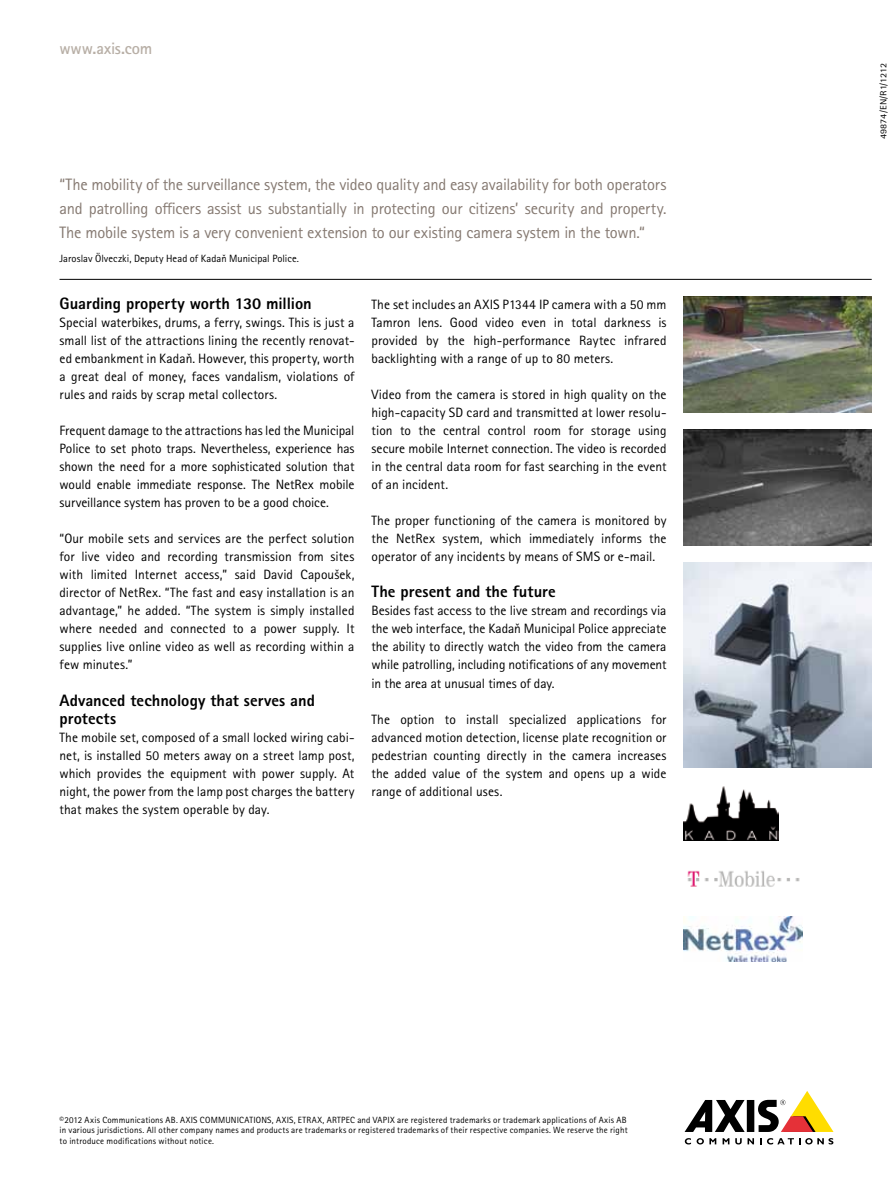
<style>
.page{position:relative;width:893px;height:1191px;background:#fff}
.page>*{position:absolute;margin:0;border:0;box-sizing:border-box;transform-origin:0 0}
.t1{font:16.5px/24px "Rotis Sans Serif Pro";letter-spacing:-.015em;color:#857971;text-align:justify}
.t2{font:800 16.5px/18px "Rotis Sans Serif Pro";color:#000}
.t3{font:700 16.5px "Rotis Sans Serif Pro";letter-spacing:-.01em;color:#b8afa6}
.t4{font:13.5px/18px "Rotis Sans Serif Pro";letter-spacing:.005em;color:#000;text-align:justify}
.t5{font:10.5px "Rotis Sans Serif Pro";letter-spacing:.005em;color:#000}
.t6{font:9px/10.8px "Rotis Sans Serif Pro";letter-spacing:.02em;color:#000}
.t7{font:9px "Rotis Sans Serif Pro";letter-spacing:-.01em;color:#000;scale:1.12 1}
</style>
<div class="page">
<div style="left:747px;top:1100px;width:7px;height:32px;background:#000"></div>
<svg style="left:685px;top:1100px;width:60px;height:32px"></svg>
<svg style="left:758px;top:1091px;width:75px;height:41px"></svg>
<svg style="left:685px;top:1138px;width:6px;height:6px"></svg>
<svg style="left:697px;top:1138px;width:19px;height:6px"></svg>
<svg style="left:723px;top:1138px;width:6px;height:6px"></svg>
<svg style="left:735px;top:1138px;width:19px;height:6px"></svg>
<svg style="left:760px;top:1138px;width:73px;height:6px"></svg>
<img style="left:684px;top:296px;width:188px;height:116px">
<hr style="left:60px;top:279px;width:812px;height:1px;background:#000">
<img style="left:684px;top:787px;width:94px;height:53px">
<img style="left:684px;top:429px;width:188px;height:116px">
<img style="left:684px;top:562px;width:188px;height:205px">
<img style="left:687px;top:870px;width:113px;height:17px">
<img style="left:684px;top:917px;width:119px;height:44px">
<p class="t3" style="left:60px;top:38px;width:94px">www.axis.com</p>
<p class="t1" style="left:60px;top:172px;width:608px">“The mobility of the surveillance system, the video quality and easy availability for both operators and patrolling officers assist us substantially in protecting our citizens’ security and property.<br>The mobile system is a very convenient extension to our existing camera system in the town.“</p>
<p class="t5" style="left:60px;top:252px;width:241px">Jaroslav Ölveczki, Deputy Head of Kadaň Municipal Police.</p>
<p class="t2" style="left:60px;top:295px;width:254px">Guarding property worth 130 million</p>
<p class="t4" style="left:60px;top:314px;width:297px">Special waterbikes, drums, a ferry, swings. This is just a small list of the attractions lining the recently renovat&shy;ed embankment in Kadaň. However, this property, worth a great deal of money, faces vandalism, violations of rules and raids by scrap metal collectors.</p>
<p class="t4" style="left:60px;top:422px;width:296px">Frequent damage to the attractions has led the Municipal Police to set photo traps. Nevertheless, experience has shown the need for a more sophisticated solution that would enable immediate response. The NetRex mobile surveillance system has proven to be a good choice.</p>
<p class="t4" style="left:60px;top:530px;width:296px">“Our mobile sets and services are the perfect solution for live video and recording transmission from sites with limited Internet access,” said David Capoušek, director of NetRex. “The fast and easy installation is an advantage,” he added. “The system is simply installed where needed and connected to a power supply. It supplies live online video as well as recording within a few minutes.”</p>
<p class="t2" style="left:60px;top:691px;width:257px">Advanced technology that serves and protects</p>
<p class="t4" style="left:60px;top:728px;width:296px">The mobile set, composed of a small locked wiring cabi&shy;net, is installed 50 meters away on a street lamp post, which provides the equipment with power supply. At night, the power from the lamp post charges the battery that makes the system operable by day.</p>
<p class="t4" style="left:372px;top:296px;width:297px">The set includes an AXIS P1344 IP camera with a 50 mm Tamron lens. Good video even in total darkness is provided by the high-performance Raytec infrared backlighting with a range of up to 80 meters.</p>
<p class="t4" style="left:372px;top:386px;width:297px">Video from the camera is stored in high quality on the high-capacity SD card and transmitted at lower resolu&shy;tion to the central control room for storage using secure mobile Internet connection. The video is recorded in the central data room for fast searching in the event of an incident.</p>
<p class="t4" style="left:372px;top:512px;width:297px">The proper functioning of the camera is monitored by the NetRex system, which immediately informs the operator of any incidents by means of SMS or e-mail.</p>
<p class="t2" style="left:372px;top:583px;width:186px">The present and the future</p>
<p class="t4" style="left:372px;top:602px;width:297px">Besides fast access to the live stream and recordings via the web interface, the Kadaň Municipal Police appreciate the ability to directly watch the video from the camera while patrolling, including notifications of any movement in the area at unusual times of day.</p>
<p class="t4" style="left:372px;top:710px;width:296px">The option to install specialized applications for advanced motion detection, license plate recognition or pedestrian counting directly in the camera increases the added value of the system and opens up a wide range of additional uses.</p>
<p class="t6" style="left:60px;top:1114px;width:570px">©2012 Axis Communications AB. AXIS COMMUNICATIONS, AXIS, ETRAX, ARTPEC and VAPIX are registered trademarks or trademark applications of Axis AB in various jurisdictions. All other company names and products are trademarks or registered trademarks of their respective companies. We reserve the right to introduce modifications without notice.</p>
<p class="t7" style="left:878px;top:139px;width:69px;rotate:-90deg">49874/EN/R1/1212</p>
</div>
